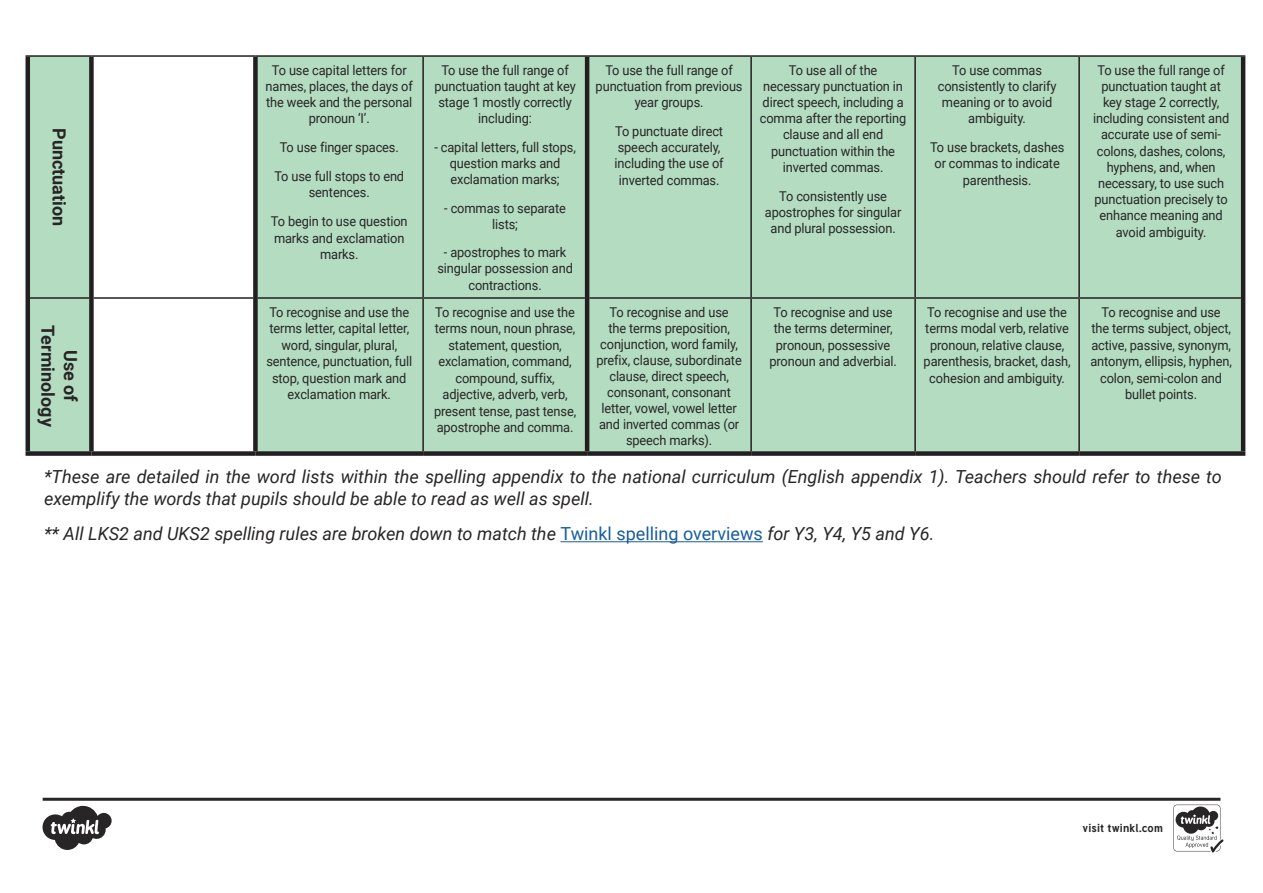
<style>
.page{position:relative;width:1263px;height:893px;background:#fff}
.page>*{position:absolute;margin:0;border:0;box-sizing:border-box;transform-origin:0 0}
.Adult_Body_Copy{font:italic 18px/22.5px "Roboto";color:#282526}
.Adult_Body_Copy-2{font:700 18px/22.5px "Roboto";color:#282526;text-align:center}
.Adult_Body_Copy-3{font:13.5px/16.2px "Roboto";letter-spacing:-.01em;color:#282526;text-align:center;scale:.95 1}
.t1{font:700 11.4px "Tuffy";letter-spacing:.015em;color:#282526}
.s1{font-style:normal;color:#175d9e}
</style>
<div class="page">
<svg style="left:30px;top:57px;width:1211px;height:394px;background:#bce0c7"></svg>
<hr style="left:26px;top:55px;width:65px;height:2px;background:#231f20">
<hr style="left:91px;top:55px;width:164px;height:2px;background:#231f20">
<hr style="left:255px;top:55px;width:168px;height:2px;background:#231f20">
<hr style="left:423px;top:55px;width:164px;height:2px;background:#231f20">
<hr style="left:587px;top:55px;width:164px;height:2px;background:#231f20">
<hr style="left:751px;top:55px;width:164px;height:2px;background:#231f20">
<hr style="left:915px;top:55px;width:164px;height:2px;background:#231f20">
<hr style="left:1079px;top:55px;width:166px;height:2px;background:#231f20">
<hr style="left:30px;top:297px;width:59px;height:2px;background:#231f20">
<hr style="left:94px;top:297px;width:159px;height:2px;background:#231f20">
<hr style="left:258px;top:297px;width:165px;height:2px;background:#231f20">
<hr style="left:423px;top:297px;width:162px;height:2px;background:#231f20">
<hr style="left:589px;top:297px;width:162px;height:2px;background:#231f20">
<hr style="left:751px;top:297px;width:164px;height:2px;background:#231f20">
<hr style="left:915px;top:297px;width:164px;height:2px;background:#231f20">
<hr style="left:1079px;top:297px;width:162px;height:2px;background:#231f20">
<hr style="left:1241px;top:57px;width:4px;height:241px;background:#231f20">
<hr style="left:1241px;top:298px;width:4px;height:153px;background:#231f20">
<hr style="left:422px;top:57px;width:2px;height:240px;background:#231f20">
<hr style="left:750px;top:57px;width:2px;height:240px;background:#231f20">
<hr style="left:914px;top:57px;width:2px;height:240px;background:#231f20">
<hr style="left:1078px;top:57px;width:2px;height:240px;background:#231f20">
<hr style="left:422px;top:299px;width:2px;height:152px;background:#231f20">
<hr style="left:750px;top:299px;width:2px;height:152px;background:#231f20">
<hr style="left:914px;top:299px;width:2px;height:152px;background:#231f20">
<hr style="left:1078px;top:299px;width:2px;height:152px;background:#231f20">
<div style="left:26px;top:451px;width:65px;height:5px;background:#231f20"></div>
<div style="left:91px;top:451px;width:164px;height:5px;background:#231f20"></div>
<div style="left:255px;top:451px;width:168px;height:5px;background:#231f20"></div>
<div style="left:423px;top:451px;width:164px;height:5px;background:#231f20"></div>
<div style="left:587px;top:451px;width:164px;height:5px;background:#231f20"></div>
<div style="left:751px;top:451px;width:164px;height:5px;background:#231f20"></div>
<div style="left:915px;top:451px;width:164px;height:5px;background:#231f20"></div>
<div style="left:1079px;top:451px;width:166px;height:5px;background:#231f20"></div>
<hr style="left:26px;top:57px;width:4px;height:241px;background:#231f20">
<hr style="left:26px;top:298px;width:4px;height:153px;background:#231f20">
<hr style="left:585px;top:57px;width:4px;height:241px;background:#231f20">
<hr style="left:585px;top:298px;width:4px;height:153px;background:#231f20">
<div style="left:89px;top:57px;width:5px;height:241px;background:#231f20"></div>
<div style="left:253px;top:57px;width:5px;height:241px;background:#231f20"></div>
<div style="left:89px;top:298px;width:5px;height:153px;background:#231f20"></div>
<div style="left:253px;top:298px;width:5px;height:153px;background:#231f20"></div>
<hr style="left:560px;top:541px;width:203px;height:1px;background:#175d9e">
<svg style="left:43px;top:798px;width:1180px;height:54px"></svg>
<p class="Adult_Body_Copy-2" style="left:71px;top:128px;width:100px;rotate:90deg">Punctuation</p>
<p class="Adult_Body_Copy-3" style="left:266px;top:61px;width:157px">To use capital letters for names, places, the days of the week and the personal pronoun ‘I’.</p>
<p class="Adult_Body_Copy-3" style="left:280px;top:139px;width:127px">To use finger spaces.</p>
<p class="Adult_Body_Copy-3" style="left:274px;top:168px;width:138px">To use full stops to end sentences.</p>
<p class="Adult_Body_Copy-3" style="left:271px;top:213px;width:146px">To begin to use question marks and exclamation marks.</p>
<p class="Adult_Body_Copy-3" style="left:434px;top:61px;width:150px">To use the full range of punctuation taught at key stage 1 mostly correctly including:</p>
<p class="Adult_Body_Copy-3" style="left:434px;top:138px;width:150px">- capital letters, full stops, question marks and exclamation marks;</p>
<p class="Adult_Body_Copy-3" style="left:444px;top:199px;width:130px">- commas to separate lists;</p>
<p class="Adult_Body_Copy-3" style="left:437px;top:244px;width:144px">- apostrophes to mark singular possession and contractions.</p>
<p class="Adult_Body_Copy-3" style="left:596px;top:61px;width:156px">To use the full range of punctuation from previous year groups.</p>
<p class="Adult_Body_Copy-3" style="left:615px;top:123px;width:116px">To punctuate direct speech accurately, including the use of inverted commas.</p>
<p class="Adult_Body_Copy-3" style="left:760px;top:61px;width:156px">To use all of the necessary punctuation in direct speech, including a comma after the reporting clause and all end punctuation within the inverted commas.</p>
<p class="Adult_Body_Copy-3" style="left:765px;top:187px;width:145px">To consistently use apostrophes for singular and plural possession.</p>
<p class="Adult_Body_Copy-3" style="left:938px;top:61px;width:126px">To use commas consistently to clarify meaning or to avoid ambiguity.</p>
<p class="Adult_Body_Copy-3" style="left:930px;top:139px;width:143px">To use brackets, dashes or commas to indicate parenthesis.</p>
<p class="Adult_Body_Copy-3" style="left:1093px;top:61px;width:145px">To use the full range of punctuation taught at key stage 2 correctly, including consistent and accurate use of semi&shy;colons, dashes, colons, hyphens, and, when necessary, to use such punctuation precisely to enhance meaning and avoid ambiguity.</p>
<p class="Adult_Body_Copy-3" style="left:266px;top:303px;width:155px">To recognise and use the terms letter, capital letter, word, singular, plural, sentence, punctuation, full stop, question mark and exclamation mark.</p>
<p class="Adult_Body_Copy-3" style="left:434px;top:303px;width:151px">To recognise and use the terms noun, noun phrase, statement, question, exclamation, command, compound, suffix, adjective, adverb, verb, present tense, past tense, apostrophe and comma.</p>
<p class="Adult_Body_Copy-3" style="left:596px;top:303px;width:154px">To recognise and use<br>the terms preposition, conjunction, word family, prefix, clause, subordinate clause, direct speech, consonant, consonant letter, vowel, vowel letter and inverted commas (or speech marks).</p>
<p class="Adult_Body_Copy-3" style="left:769px;top:303px;width:136px">To recognise and use the terms determiner, pronoun, possessive pronoun and adverbial.</p>
<p class="Adult_Body_Copy-3" style="left:924px;top:303px;width:156px">To recognise and use the terms modal verb, relative pronoun, relative clause, parenthesis, bracket, dash, cohesion and ambiguity.</p>
<p class="Adult_Body_Copy-3" style="left:1090px;top:303px;width:150px">To recognise and use<br>the terms subject, object, active, passive, synonym, antonym, ellipsis, hyphen, colon, semi-colon and bullet points.</p>
<p class="Adult_Body_Copy" style="left:44px;top:464px;width:1179px">*These are detailed in the word lists within the spelling appendix to the national curriculum (English appendix 1). Teachers should refer to these to exemplify the words that pupils should be able to read as well as spell.</p>
<p class="Adult_Body_Copy" style="left:44px;top:522px;width:892px">** All LKS2 and UKS2 spelling rules are broken down to match the <span class="s1">Twinkl spelling overviews</span> for Y3, Y4, Y5 and Y6.</p>
<p class="Adult_Body_Copy-2" style="left:82px;top:325px;width:103px;rotate:90deg">Use of<br>Terminology</p>
<p class="t1" style="left:1082px;top:819px;width:82px">visit twinkl.com</p>
</div>
